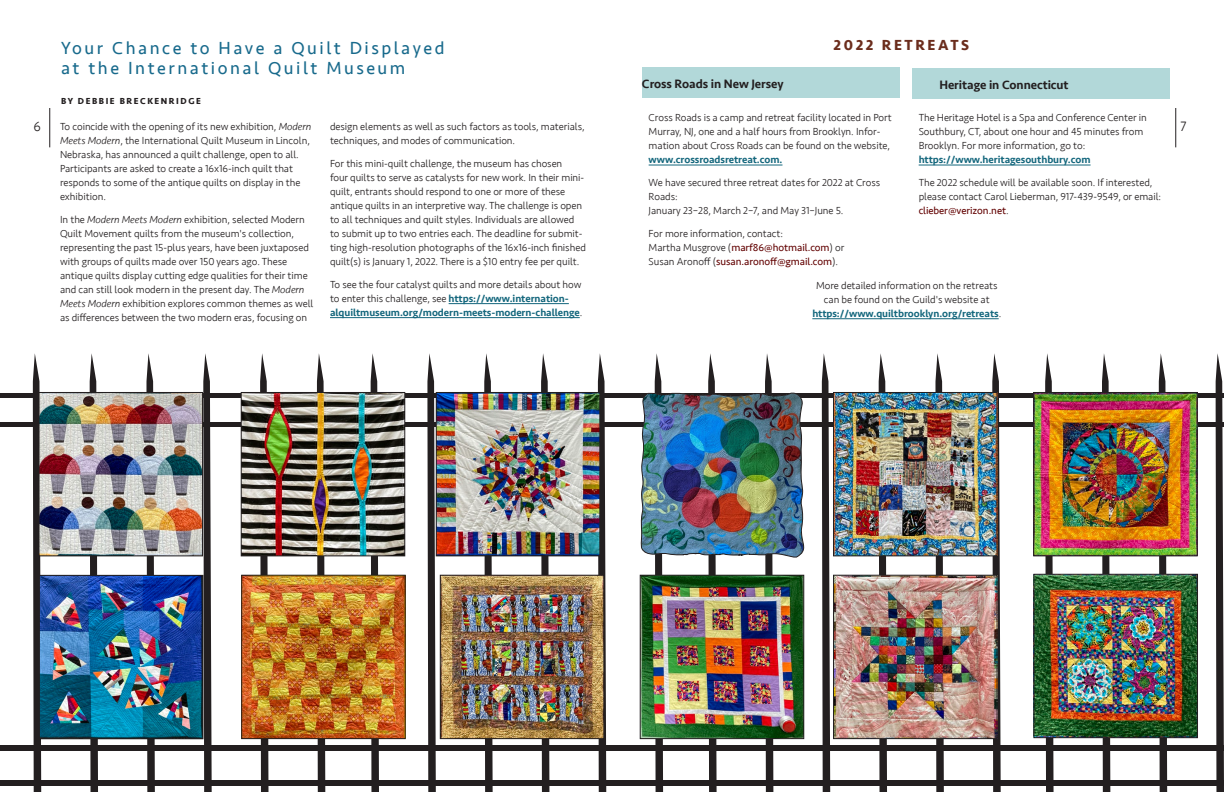
<style>
.page{position:relative;width:1224px;height:792px;background:#fff}
.page>*{position:absolute;margin:0;border:0;box-sizing:border-box;transform-origin:0 0}
.Subhead_A__12_Caps_L{font:18px/20px "Seravek";letter-spacing:.14em;color:#186a8c}
.Byline{font:700 15px "Seravek";letter-spacing:.17em;color:#6b2d1d}
.t1{font:300 14px "Seravek";color:#231f20}
.ColumnText___space_a{font:500 12.5px "Seravek";letter-spacing:-.005em;color:#231f20}
.ColumnText___space_a-2{font:300 10.5px/14px "Seravek";letter-spacing:-.005em;color:#231f20}
.Byline-2{font:700 9px "Seravek";letter-spacing:.17em;color:#231f20}
.s1{font-weight:500;color:#14677d}
.s2{font-weight:400;color:#620202}
.s3{font-style:italic}
</style>
<div class="page">
<hr style="left:50px;top:108px;width:1px;height:39px;background:#231f20">
<hr style="left:1176px;top:108px;width:1px;height:39px;background:#231f20">
<svg style="left:33px;top:353px;width:8px;height:439px;background:#383535"></svg>
<svg style="left:90px;top:353px;width:8px;height:439px"></svg>
<svg style="left:146px;top:353px;width:9px;height:439px"></svg>
<svg style="left:203px;top:353px;width:9px;height:439px;background:#535051"></svg>
<svg style="left:260px;top:353px;width:9px;height:439px"></svg>
<svg style="left:317px;top:353px;width:8px;height:439px"></svg>
<div style="left:0;top:393px;width:339px;height:5px;background:#231f20"></div>
<div style="left:0;top:422px;width:339px;height:5px;background:#231f20"></div>
<div style="left:0;top:745px;width:339px;height:6px;background:#231f20"></div>
<div style="left:0;top:780px;width:339px;height:6px;background:#231f20"></div>
<svg style="left:371px;top:353px;width:8px;height:439px"></svg>
<svg style="left:427px;top:353px;width:9px;height:439px;background:#555253"></svg>
<svg style="left:484px;top:353px;width:9px;height:439px"></svg>
<svg style="left:541px;top:353px;width:8px;height:439px"></svg>
<svg style="left:598px;top:353px;width:8px;height:439px;background:#4e4b4c"></svg>
<div style="left:338px;top:393px;width:339px;height:5px;background:#231f20"></div>
<div style="left:338px;top:422px;width:339px;height:5px;background:#231f20"></div>
<div style="left:338px;top:745px;width:339px;height:6px;background:#231f20"></div>
<div style="left:338px;top:780px;width:339px;height:6px;background:#231f20"></div>
<svg style="left:822px;top:353px;width:8px;height:439px;background:#434041"></svg>
<svg style="left:879px;top:353px;width:8px;height:439px"></svg>
<svg style="left:935px;top:353px;width:9px;height:439px"></svg>
<svg style="left:992px;top:353px;width:9px;height:439px"></svg>
<div style="left:675px;top:393px;width:339px;height:5px;background:#231f20"></div>
<div style="left:675px;top:422px;width:339px;height:5px;background:#231f20"></div>
<div style="left:675px;top:745px;width:339px;height:6px;background:#231f20"></div>
<div style="left:675px;top:780px;width:339px;height:6px;background:#231f20"></div>
<svg style="left:1045px;top:353px;width:9px;height:439px"></svg>
<svg style="left:1102px;top:354px;width:8px;height:438px"></svg>
<svg style="left:1159px;top:353px;width:8px;height:439px"></svg>
<svg style="left:1216px;top:353px;width:8px;height:439px;background:#454142"></svg>
<div style="left:1012px;top:393px;width:212px;height:5px;background:#231f20"></div>
<div style="left:1012px;top:422px;width:212px;height:5px;background:#231f20"></div>
<div style="left:1012px;top:745px;width:212px;height:6px;background:#231f20"></div>
<div style="left:1012px;top:780px;width:212px;height:6px;background:#231f20"></div>
<img style="left:41px;top:394px;width:160px;height:160px">
<div style="left:39px;top:392px;width:164px;height:164px;border:1px solid #231f20"></div>
<img style="left:41px;top:577px;width:160px;height:160px">
<div style="left:39px;top:575px;width:164px;height:164px;border:1px solid #231f20"></div>
<img style="left:243px;top:394px;width:160px;height:160px">
<div style="left:241px;top:392px;width:164px;height:164px;border:1px solid #231f20"></div>
<img style="left:244px;top:577px;width:159px;height:160px">
<div style="left:242px;top:575px;width:163px;height:164px;border:1px solid #231f20"></div>
<img style="left:438px;top:394px;width:160px;height:160px">
<div style="left:436px;top:392px;width:164px;height:164px;border:1px solid #231f20"></div>
<img style="left:442px;top:577px;width:160px;height:160px">
<div style="left:440px;top:575px;width:164px;height:164px;border:1px solid #231f20"></div>
<img style="left:640px;top:353px;width:164px;height:439px">
<img style="left:642px;top:577px;width:160px;height:160px">
<div style="left:640px;top:575px;width:164px;height:164px;border:1px solid #231f20"></div>
<img style="left:835px;top:394px;width:160px;height:160px">
<div style="left:833px;top:392px;width:164px;height:164px;border:1px solid #231f20"></div>
<img style="left:835px;top:577px;width:160px;height:160px">
<div style="left:833px;top:575px;width:164px;height:164px;border:1px solid #231f20"></div>
<img style="left:1036px;top:394px;width:159px;height:160px">
<div style="left:1034px;top:392px;width:163px;height:164px;border:1px solid #231f20"></div>
<img style="left:1036px;top:576px;width:160px;height:160px">
<div style="left:1034px;top:574px;width:164px;height:164px;border:1px solid #231f20"></div>
<hr style="left:919px;top:165px;width:172px;height:1px;background:#14677d">
<div style="left:912px;top:68px;width:258px;height:31px;background:#b2d8d9"></div>
<div style="left:642px;top:67px;width:258px;height:31px;background:#b2d8d9"></div>
<hr style="left:649px;top:165px;width:133px;height:1px;background:#14677d">
<hr style="left:812px;top:318px;width:187px;height:1px;background:#14677d">
<hr style="left:449px;top:303px;width:120px;height:1px;background:#14677d">
<hr style="left:330px;top:317px;width:250px;height:1px;background:#14677d">
<p class="Byline" style="left:834px;top:33px;width:137px">2022 RETREATS</p>
<p class="Subhead_A__12_Caps_L" style="left:61px;top:38px;width:385px">Your Chance to Have a Quilt Displayed at the International Quilt Museum</p>
<p class="Byline-2" style="left:61px;top:93px;width:141px">BY DEBBIE BRECKENRIDGE</p>
<p class="ColumnText___space_a" style="left:642px;top:76px;width:143px">Cross Roads in New Jersey</p>
<p class="ColumnText___space_a" style="left:939px;top:77px;width:131px">Heritage in Connecticut</p>
<p class="ColumnText___space_a-2" style="left:649px;top:111px;width:245px">Cross Roads is a camp and retreat facility located in Port Murray, NJ, one and a half hours from Brooklyn. Infor&shy;mation about Cross Roads can be found on the website, <span class="s1">www.crossroadsretreat.com.</span></p>
<p class="ColumnText___space_a-2" style="left:649px;top:176px;width:233px">We have secured three retreat dates for 2022 at Cross<br>Roads:<br>January 23–28, March 2–7, and May 31–June 5.</p>
<p class="ColumnText___space_a-2" style="left:649px;top:227px;width:197px">For more information, contact:<br>Martha Musgrove (<span class="s2">marf86@hotmail.com</span>) or<br>Susan Aronoff (<span class="s2">susan.aronoff@gmail.com</span>).</p>
<p class="ColumnText___space_a-2" style="left:919px;top:111px;width:230px">The Heritage Hotel is a Spa and Conference Center in Southbury, CT, about one hour and 45 minutes from Brooklyn. For more information, go to: <span class="s1">https://www.heritagesouthbury.com</span></p>
<p class="ColumnText___space_a-2" style="left:919px;top:176px;width:244px">The 2022 schedule will be available soon. If interested, please contact Carol Lieberman, 917-439-9549, or email: <span class="s2">clieber@verizon.net</span>.</p>
<h3 class="t1" style="left:33px;top:118px;width:9px">6</h3>
<h3 class="t1" style="left:1181px;top:118px;width:8px">7</h3>
<p class="ColumnText___space_a-2" style="left:330px;top:120px;width:256px">design elements as well as such factors as tools, materials, techniques, and modes of communication.</p>
<p class="ColumnText___space_a-2" style="left:330px;top:157px;width:257px">For this mini-quilt challenge, the museum has chosen<br>four quilts to serve as catalysts for new work. In their mini&shy;quilt, entrants should respond to one or more of these antique quilts in an interpretive way. The challenge is open to all techniques and quilt styles. Individuals are allowed to submit up to two entries each. The deadline for submit&shy;ting high-resolution photographs of the 16x16-inch finished quilt(s) is January 1, 2022. There is a $10 entry fee per quilt.</p>
<p class="ColumnText___space_a-2" style="left:330px;top:278px;width:254px">To see the four catalyst quilts and more details about how to enter this challenge, see <span class="s1">https://www.internation&shy;alquiltmuseum.org/modern-meets-modern-challenge</span>.</p>
<p class="ColumnText___space_a-2" style="left:60px;top:120px;width:253px">To coincide with the opening of its new exhibition, <span class="s3">Modern Meets Modern</span>, the International Quilt Museum in Lincoln, Nebraska, has announced a quilt challenge, open to all.<br>Participants are asked to create a 16x16-inch quilt that responds to some of the antique quilts on display in the exhibition.</p>
<p class="ColumnText___space_a-2" style="left:60px;top:213px;width:255px">In the <span class="s3">Modern Meets Modern</span> exhibition, selected Modern Quilt Movement quilts from the museum's collection, representing the past 15-plus years, have been juxtaposed with groups of quilts made over 150 years ago. These antique quilts display cutting edge qualities for their time and can still look modern in the present day. The <span class="s3">Modern Meets Modern</span> exhibition explores common themes as well as differences between the two modern eras, focusing on</p>
<p class="ColumnText___space_a-2" style="left:812px;top:279px;width:190px;text-align:center">More detailed information on the retreats can be found on the Guild's website at <span class="s1">https://www.quiltbrooklyn.org/retreats</span>.</p>
</div>
